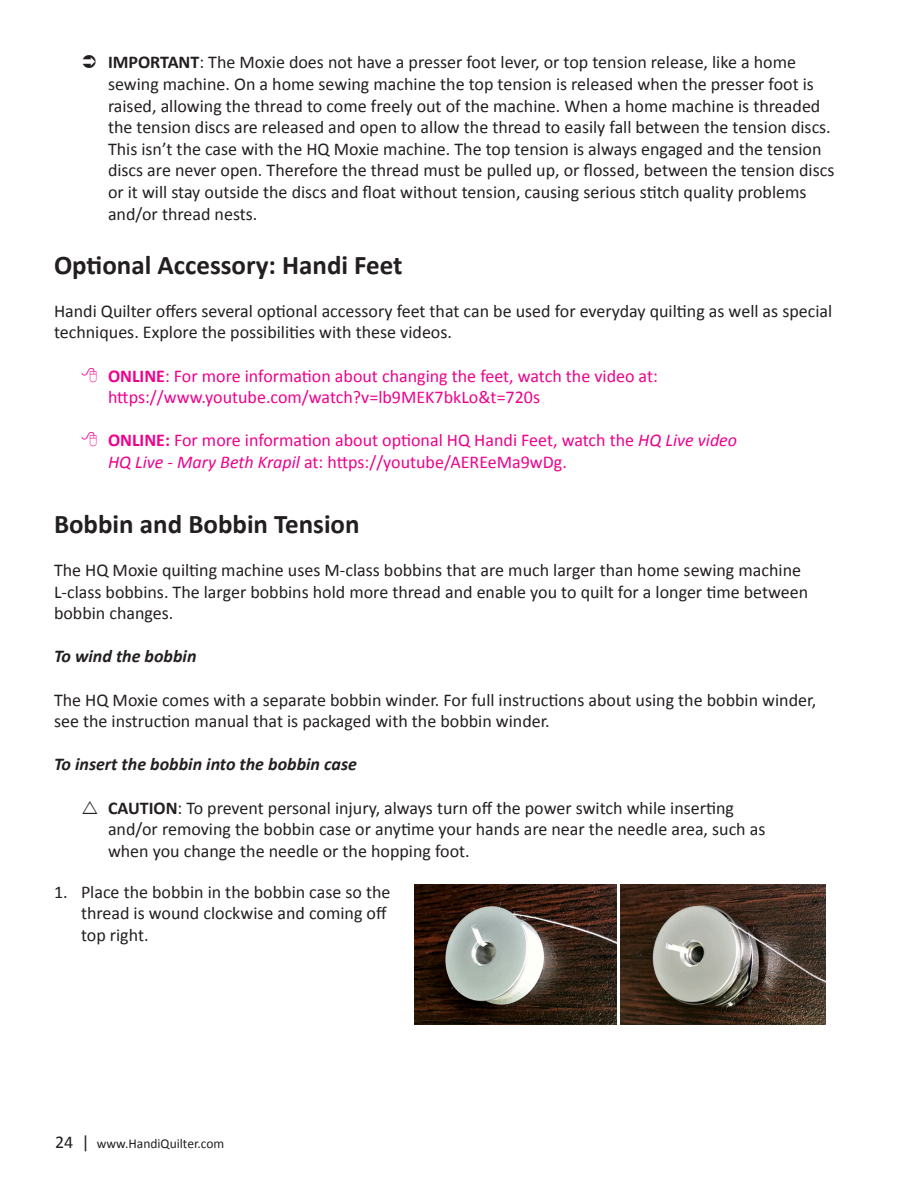
<style>
.page{position:relative;width:918px;height:1188px;background:#fff}
.page>*{position:absolute;margin:0;border:0;box-sizing:border-box;transform-origin:0 0}
.Subhead_1{font:700 27px "Calibri";color:#231f20}
.t1{font:18px/21.6px "Calibri";color:#231f20}
.t2{font:18px/21.6px "Calibri";color:#ed028c}
.Subhead4{font:italic 700 18px "Calibri";color:#231f20}
.t3{font:13.5px "Calibri";color:#231f20}
.s1{font-weight:700}
.s2{font-style:italic}
.s3{font-size:18px}
</style>
<div class="page">
<img style="left:415px;top:884px;width:201px;height:141px">
<img style="left:620px;top:884px;width:206px;height:141px">
<p class="t1" style="left:108px;top:51px;width:728px"><span class="s1">IMPORTANT</span>: The Moxie does not have a presser foot lever, or top tension release, like a home sewing machine. On a home sewing machine the top tension is released when the presser foot is raised, allowing the thread to come freely out of the machine. When a home machine is threaded the tension discs are released and open to allow the thread to easily fall between the tension discs.<br>This isn’t the case with the HQ Moxie machine. The top tension is always engaged and the tension discs are never open. Therefore the thread must be pulled up, or flossed, between the tension discs or it will stay outside the discs and float without tension, causing serious stitch quality problems and/or thread nests.</p>
<p class="Subhead_1" style="left:54px;top:248px;width:350px">Optional Accessory: Handi Feet</p>
<p class="t1" style="left:54px;top:299px;width:780px">Handi Quilter offers several optional accessory feet that can be used for everyday quilting as well as special techniques. Explore the possibilities with these videos.</p>
<p class="t2" style="left:108px;top:364px;width:551px"><span class="s1">ONLINE</span>: For more information about changing the feet, watch the video at: https://www.youtube.com/watch?v=lb9MEK7bkLo&amp;t=720s</p>
<p class="t2" style="left:108px;top:429px;width:631px"><span class="s1">ONLINE:</span> For more information about optional HQ Handi Feet, watch the <span class="s2">HQ Live video<br>HQ Live - Mary Beth Krapil</span> at: https://youtube/AEREeMa9wDg.</p>
<p class="Subhead_1" style="left:54px;top:507px;width:307px">Bobbin and Bobbin Tension</p>
<p class="t1" style="left:54px;top:558px;width:756px">The HQ Moxie quilting machine uses M-class bobbins that are much larger than home sewing machine<br>L-class bobbins. The larger bobbins hold more thread and enable you to quilt for a longer time between bobbin changes.</p>
<p class="Subhead4" style="left:54px;top:645px;width:144px">To wind the bobbin</p>
<p class="t1" style="left:54px;top:688px;width:764px">The HQ Moxie comes with a separate bobbin winder. For full instructions about using the bobbin winder, see the instruction manual that is packaged with the bobbin winder.</p>
<p class="Subhead4" style="left:54px;top:753px;width:304px">To insert the bobbin into the bobbin case</p>
<p class="t1" style="left:108px;top:796px;width:659px"><span class="s1">CAUTION</span>: To prevent personal injury, always turn off the power switch while inserting and/or removing the bobbin case or anytime your hands are near the needle area, such as when you change the needle or the hopping foot.</p>
<p class="t1" style="left:81px;top:880px;width:311px;text-indent:-27px">1. Place the bobbin in the bobbin case so the thread is wound clockwise and coming off top right.</p>
<p class="t3" style="left:55px;top:1135px;width:171px"><span class="s3">24 |</span> www.HandiQuilter.com</p>
</div>
